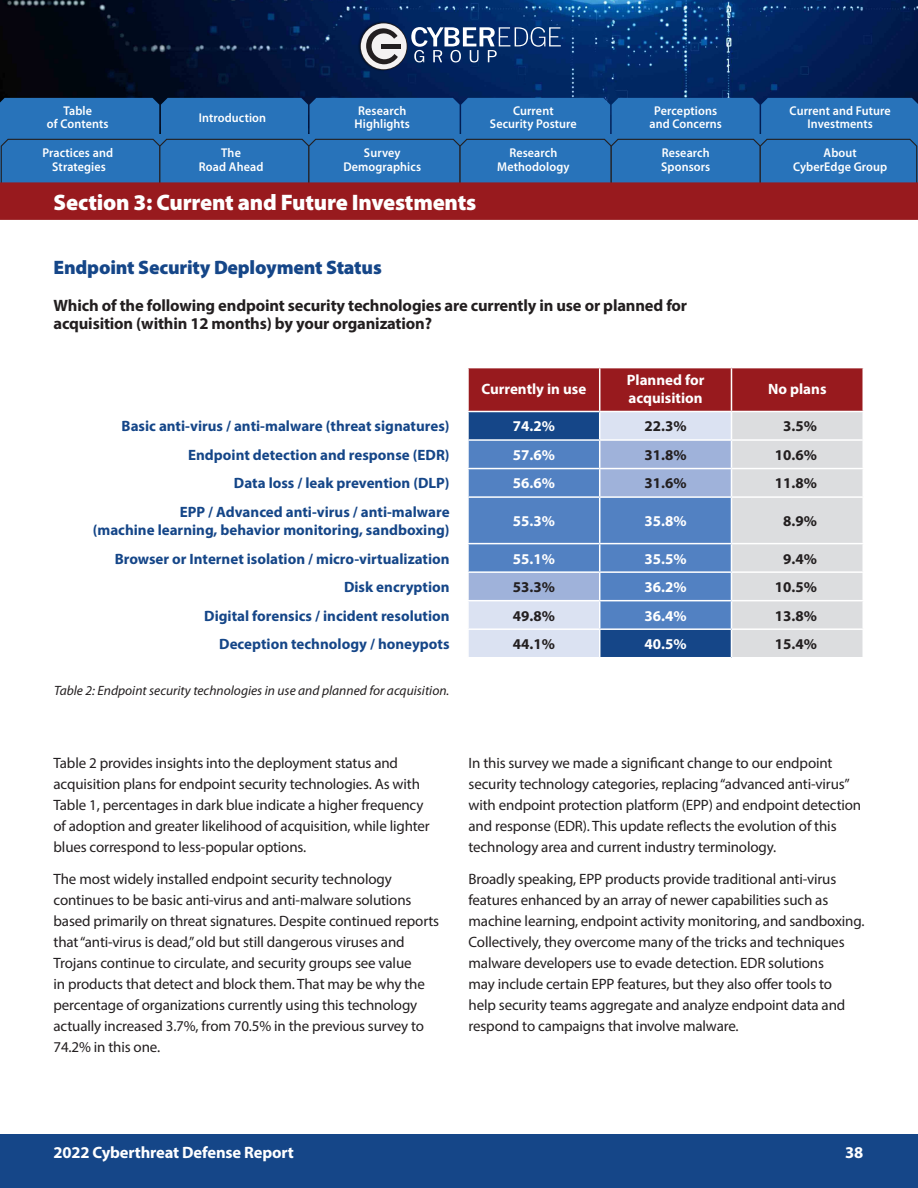
<style>
.page{position:relative;width:918px;height:1188px;background:#fff}
.page>*{position:absolute;margin:0;border:0;box-sizing:border-box;transform-origin:0 0}
.Section_head_white{font:900 22.5px "Myriad Pro";letter-spacing:-.01em;color:#fff}
.Subhead_blue{font:900 19.5px "Myriad Pro";letter-spacing:-.01em;color:#154688}
.Question_head_black{font:700 16.5px/18px "Myriad Pro";letter-spacing:-.01em;color:#231f20}
.t1{font:700 16.5px "Myriad Pro";letter-spacing:-.01em;color:#fff}
.Body_copy{font:15px/21px "Myriad Pro";letter-spacing:-.01em;color:#231f20}
.t2{font:700 15px "Myriad Pro";color:#154688}
.t3{font:700 15px "Myriad Pro";color:#fff}
.t4{font:700 15px "Myriad Pro";color:#231f20}
.t5{font:italic 13.5px "Myriad Pro";color:#231f20}
.t6{font:600 12.75px/13.5px "Myriad Pro";letter-spacing:.01em;color:#fff;text-align:center;scale:.95 1}
</style>
<div class="page">
<img style="left:0;top:0;width:918px;height:98px">
<img style="left:357px;top:21px;width:50px;height:50px">
<div style="left:360px;top:23px;width:48px;height:47px;border:2px solid #231f20;border-radius:50%"></div>
<div style="left:361px;top:23px;width:46px;height:46px;background:#f4f2f2;border-radius:50%"></div>
<svg style="left:366px;top:27px;width:32px;height:38px"></svg>
<div style="left:382px;top:44px;width:19px;height:5px;background:#231f20"></div>
<svg style="left:411px;top:27px;width:150px;height:35px;background:#3d5b8a"></svg>
<div style="left:0;top:1134px;width:918px;height:54px;background:#154688"></div>
<svg style="left:0;top:98px;width:918px;height:122px;background:#4a5586"></svg>
<svg style="left:468px;top:368px;width:395px;height:290px;background:#9a9bb8"></svg>
<p class="t6" style="left:63px;top:103px;width:32px">Table</p>
<p class="t6" style="left:358px;top:103px;width:52px">Research</p>
<p class="t6" style="left:199px;top:110px;width:72px">Introduction</p>
<p class="t6" style="left:47px;top:117px;width:66px">of Contents</p>
<p class="t6" style="left:354px;top:117px;width:60px">Highlights</p>
<p class="t6" style="left:490px;top:103px;width:93px">Current<br>Security Posture</p>
<p class="t6" style="left:649px;top:103px;width:78px">Perceptions and Concerns</p>
<p class="t6" style="left:790px;top:103px;width:108px">Current and Future<br>Investments</p>
<p class="t6" style="left:42px;top:146px;width:76px">Practices and<br>Strategies</p>
<p class="t6" style="left:199px;top:146px;width:69px">The<br>Road Ahead</p>
<p class="t6" style="left:343px;top:146px;width:83px">Survey<br>Demographics</p>
<p class="t6" style="left:497px;top:146px;width:78px">Research<br>Methodology</p>
<p class="t6" style="left:661px;top:146px;width:53px;text-align:left">Research<br>Sponsors</p>
<p class="t6" style="left:793px;top:146px;width:101px">About<br>CyberEdge Group</p>
<p class="Section_head_white" style="left:54px;top:187px;width:424px">Section 3: Current and Future Investments</p>
<p class="Subhead_blue" style="left:54px;top:254px;width:330px">Endpoint Security Deployment Status</p>
<p class="Question_head_black" style="left:54px;top:296px;width:635px">Which of the following endpoint security technologies are currently in use or planned for acquisition (within 12 months) by your organization?</p>
<p class="t3" style="left:627px;top:370px;width:79px">Planned for</p>
<p class="t3" style="left:481px;top:379px;width:106px">Currently in use</p>
<p class="t3" style="left:768px;top:379px;width:60px">No plans</p>
<p class="t3" style="left:629px;top:388px;width:75px">acquisition</p>
<p class="t2" style="left:122px;top:417px;width:330px">Basic anti-virus / anti-malware (threat signatures(</p>
<p class="t3" style="left:513px;top:417px;width:44px">74.2%</p>
<p class="t4" style="left:645px;top:417px;width:44px">22.3%</p>
<p class="t4" style="left:783px;top:417px;width:35px">3.5%</p>
<p class="t2" style="left:188px;top:445px;width:263px">Endpoint detection and response (EDR(</p>
<p class="t3" style="left:513px;top:445px;width:44px">57.6%</p>
<p class="t4" style="left:645px;top:445px;width:44px">31.8%</p>
<p class="t4" style="left:775px;top:445px;width:44px">10.6%</p>
<p class="t2" style="left:234px;top:474px;width:217px">Data loss / leak prevention (DLP(</p>
<p class="t2" style="left:180px;top:502px;width:271px">EPP / Advanced anti-virus / anti-malware</p>
<p class="t2" style="left:93px;top:520px;width:358px">(machine learning, behavior monitoring, sandboxing(</p>
<p class="t3" style="left:513px;top:474px;width:44px">56.6%</p>
<p class="t3" style="left:513px;top:511px;width:44px">55.3%</p>
<p class="t4" style="left:645px;top:474px;width:44px">31.6%</p>
<p class="t3" style="left:645px;top:511px;width:44px">35.8%</p>
<p class="t4" style="left:775px;top:474px;width:44px">11.8%</p>
<p class="t4" style="left:783px;top:511px;width:35px">8.9%</p>
<p class="t2" style="left:115px;top:549px;width:336px">Browser or Internet isolation / micro-virtualization</p>
<p class="t3" style="left:513px;top:549px;width:44px">55.1%</p>
<p class="t3" style="left:645px;top:549px;width:44px">35.5%</p>
<p class="t4" style="left:783px;top:549px;width:35px">9.4%</p>
<p class="t2" style="left:344px;top:577px;width:107px">Disk encryption</p>
<p class="t4" style="left:513px;top:577px;width:44px">53.3%</p>
<p class="t3" style="left:645px;top:577px;width:44px">36.2%</p>
<p class="t4" style="left:775px;top:577px;width:44px">10.5%</p>
<p class="t2" style="left:204px;top:606px;width:247px">Digital forensics / incident resolution</p>
<p class="t4" style="left:513px;top:606px;width:44px">49.8%</p>
<p class="t3" style="left:645px;top:606px;width:44px">36.4%</p>
<p class="t4" style="left:775px;top:606px;width:44px">13.8%</p>
<p class="t2" style="left:219px;top:634px;width:232px">Deception technology / honeypots</p>
<p class="t5" style="left:54px;top:682px;width:397px">Table 2: Endpoint security technologies in use and planned for acquisition.</p>
<p class="t4" style="left:513px;top:634px;width:44px">44.1%</p>
<p class="t3" style="left:645px;top:634px;width:44px">40.5%</p>
<p class="t4" style="left:775px;top:634px;width:44px">15.4%</p>
<p class="Body_copy" style="left:54px;top:753px;width:378px">Table 2 provides insights into the deployment status and acquisition plans for endpoint security technologies. As with Table 1, percentages in dark blue indicate a higher frequency of adoption and greater likelihood of acquisition, while lighter blues correspond to less-popular options.</p>
<p class="Body_copy" style="left:54px;top:869px;width:387px">The most widely installed endpoint security technology continues to be basic anti-virus and anti-malware solutions based primarily on threat signatures. Despite continued reports that“anti-virus is dead” , old but still dangerous viruses and Trojans continue to circulate, and security groups see value<br>in products that detect and block them. That may be why the percentage of organizations currently using this technology actually increased 3.7%, from 70.5% in the previous survey to 74.2% in this one.</p>
<p class="Body_copy" style="left:469px;top:753px;width:394px">In this survey we made a significant change to our endpoint security technology categories, replacing“advanced anti-virus“ with endpoint protection platform (EPP) and endpoint detection and response (EDR .) This update reflects the evolution of this technology area and current industry terminology.</p>
<p class="Body_copy" style="left:469px;top:869px;width:396px">Broadly speaking, EPP products provide traditional anti-virus features enhanced by an array of newer capabilities such as machine learning, endpoint activity monitoring, and sandboxing.<br>Collectively, they overcome many of the tricks and techniques malware developers use to evade detection. EDR solutions<br>may include certain EPP features, but they also offer tools to help security teams aggregate and analyze endpoint data and respond to campaigns that involve malware.</p>
<p class="t1" style="left:53px;top:1141px;width:242px">2022 Cyberthreat Defense Report</p>
<p class="t1" style="left:845px;top:1141px;width:20px">38</p>
</div>
